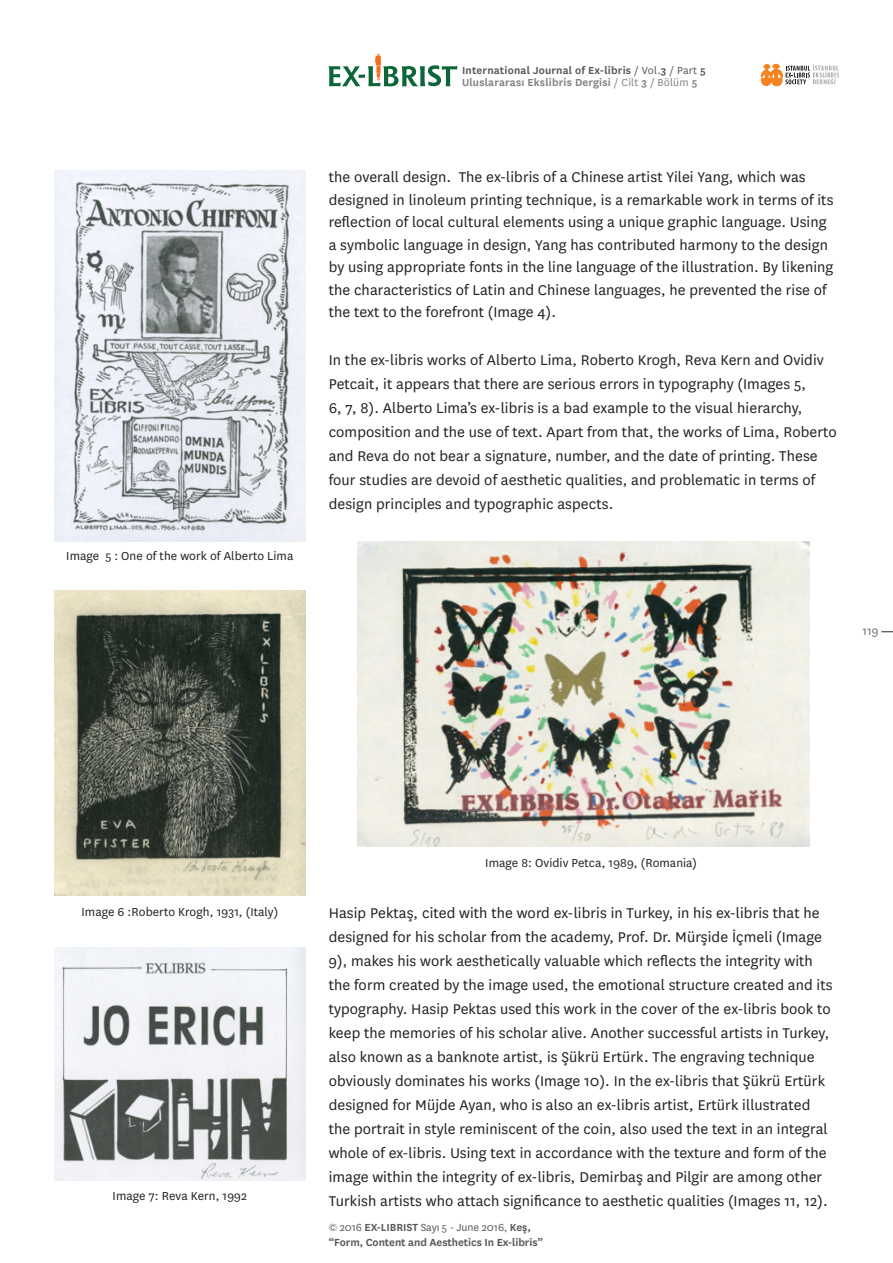
<style>
.page{position:relative;width:893px;height:1263px;background:#fff}
.page>*{position:absolute;margin:0;border:0;box-sizing:border-box;transform-origin:0 0}
.t1{font:16.5px/24px "National";letter-spacing:.005em;color:#231f20}
.t2{font:13.5px "National";letter-spacing:.005em;color:#231f20}
.t3{font:13.5px "National";color:#6c6d70}
.t4{font:600 12px/12px "National";letter-spacing:.015em;color:#57585a}
.t5{font:600 12px/14.4px "National";letter-spacing:-.005em;color:#57585a}
.s1{font-weight:400}
.s2{color:#808285}
.s3{font-weight:400;color:#808285}
</style>
<div class="page">
<svg style="left:761px;top:64px;width:78px;height:22px"></svg>
<svg style="left:329px;top:54px;width:128px;height:32px"></svg>
<img style="left:54px;top:170px;width:252px;height:371px">
<img style="left:54px;top:591px;width:252px;height:305px">
<img style="left:54px;top:947px;width:252px;height:233px">
<img style="left:358px;top:541px;width:451px;height:305px">
<p class="t2" style="left:66px;top:547px;width:229px">Image 5 : One of the work of Alberto Lima</p>
<p class="t4" style="left:462px;top:63px;width:245px">International Journal of Ex-libris <span class="s1">/ Vol.</span>3 <span class="s1">/ Part</span> 5<br><span class="s2">Uluslararası Ekslibris Dergisi</span> <span class="s3">/ Cilt</span> <span class="s2">3</span> <span class="s3">/ Bölüm</span> <span class="s2">5</span></p>
<p class="t1" style="left:329px;top:165px;width:506px;line-height:22.5px">the overall design. The ex-libris of a Chinese artist Yilei Yang, which was designed in linoleum printing technique, is a remarkable work in terms of its reflection of local cultural elements using a unique graphic language. Using a symbolic language in design, Yang has contributed harmony to the design by using appropriate fonts in the line language of the illustration. By likening the characteristics of Latin and Chinese languages, he prevented the rise of the text to the forefront (Image 4).</p>
<p class="t1" style="left:329px;top:348px;width:509px">In the ex-libris works of Alberto Lima, Roberto Krogh, Reva Kern and Ovidiv Petcait, it appears that there are serious errors in typography (Images 5,<br>6, 7, 8). Alberto Lima’s ex-libris is a bad example to the visual hierarchy, composition and the use of text. Apart from that, the works of Lima, Roberto and Reva do not bear a signature, number, and the date of printing. These four studies are devoid of aesthetic qualities, and problematic in terms of design principles and typographic aspects.</p>
<p class="t3" style="left:862px;top:622px;width:18px">119</p>
<p class="t2" style="left:82px;top:903px;width:198px">Image 6 :Roberto Krogh, 1931, (Italy)</p>
<p class="t2" style="left:113px;top:1187px;width:136px">Image 7: Reva Kern, 1992</p>
<p class="t2" style="left:485px;top:854px;width:213px">Image 8: Ovidiv Petca, 1989, (Romania)</p>
<p class="t1" style="left:329px;top:900px;width:505px">Hasip Pektaş, cited with the word ex-libris in Turkey, in his ex-libris that he designed for his scholar from the academy, Prof. Dr. Mürşide İçmeli (Image 9), makes his work aesthetically valuable which reflects the integrity with the form created by the image used, the emotional structure created and its typography. Hasip Pektas used this work in the cover of the ex-libris book to keep the memories of his scholar alive. Another successful artists in Turkey, also known as a banknote artist, is Şükrü Ertürk. The engraving technique obviously dominates his works (Image 10). In the ex-libris that Şükrü Ertürk designed for Müjde Ayan, who is also an ex-libris artist, Ertürk illustrated the portrait in style reminiscent of the coin, also used the text in an integral whole of ex-libris. Using text in accordance with the texture and form of the image within the integrity of ex-libris, Demirbaş and Pilgir are among other Turkish artists who attach significance to aesthetic qualities (Images 11, 12).</p>
<p class="t5" style="left:329px;top:1220px;width:216px"><span class="s1">© 2016</span> EX-LIBRIST <span class="s1">Sayı 5 - June 2016,</span> Keş, “Form, Content and Aesthetics In Ex-libris”</p>
</div>
